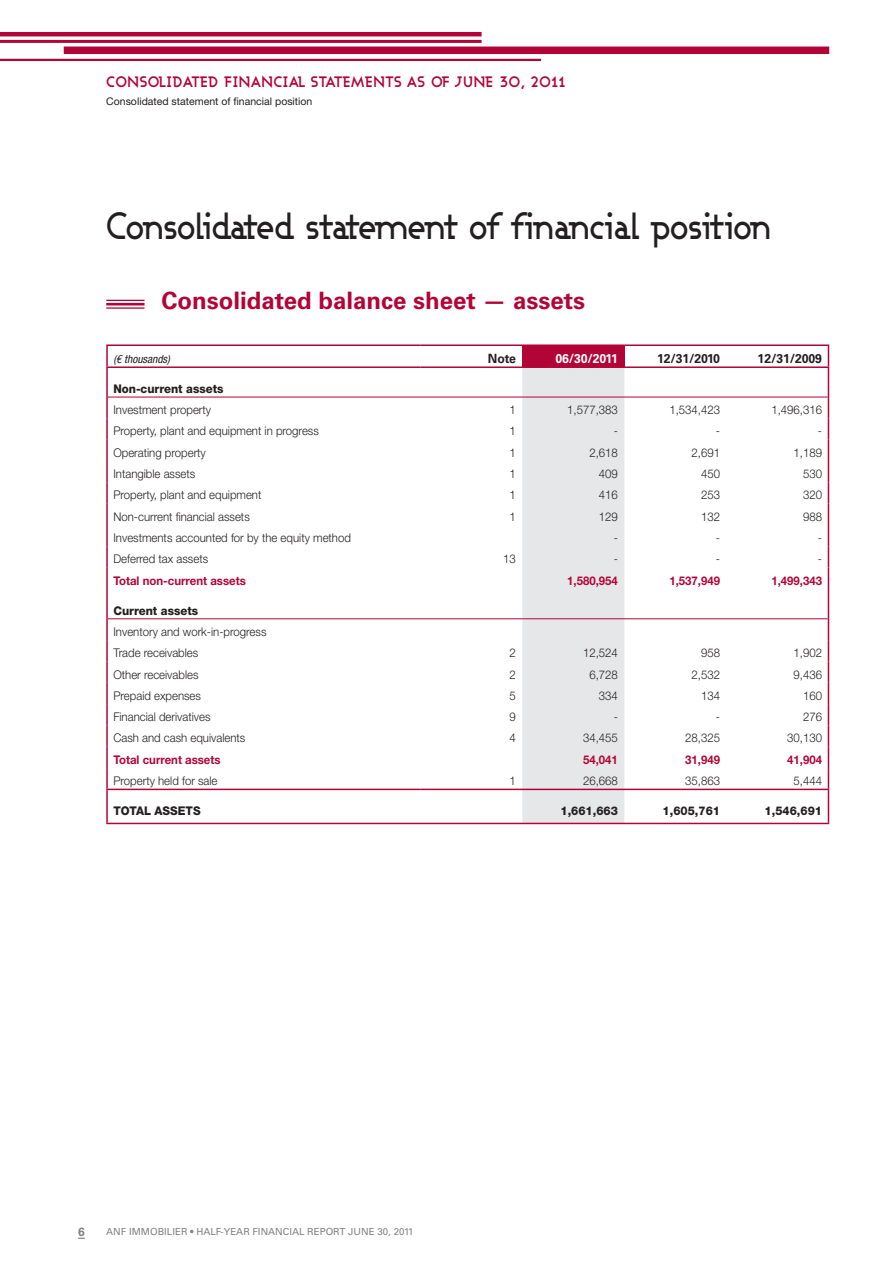
<style>
.page{position:relative;width:893px;height:1263px;background:#fff}
.page>*{position:absolute;margin:0;border:0;box-sizing:border-box;transform-origin:0 0}
.t1{font:500 37.5px "Ashby";letter-spacing:-.07em;color:#231f20;scale:.91 1}
.t2{font:700 24px "Univers LT Std";color:#b30437}
.t3{font:700 15px "Ashby";color:#b30437;scale:.95 1}
.t4{font:700 12.75px "Univers LT Std";letter-spacing:-.01em;color:#231f20;scale:.96 1}
.t5{font:700 12.75px "Univers LT Std";letter-spacing:-.01em;color:#fff;scale:.96 1}
.t6{font:300 12px/21.3px "Helvetica Neue LT Std";color:#231f20;scale:.95 1}
.t7{font:700 12px "Helvetica Neue LT Std";color:#b30437;scale:.95 1}
.t8{font:800 12px "Helvetica Neue LT Std";color:#231f20;scale:.95 1}
.t9{font:700 12px "Univers LT Std";color:#808285}
.t10{font:italic condensed 11.25px "Helvetica Neue LT Std";color:#231f20}
.t11{font:10.5px "Helvetica Neue LT Std";color:#231f20}
.t12{font:9.75px "Univers LT Std";color:#808285}
</style>
<div class="page">
<hr style="left:0;top:32px;width:481px;height:4px;background:#b30437">
<hr style="left:0;top:40px;width:481px;height:3px;background:#b30437">
<div style="left:64px;top:47px;width:765px;height:7px;background:#b30437"></div>
<hr style="left:0;top:59px;width:541px;height:2px;background:#b30437">
<hr style="left:106px;top:300px;width:39px;height:1px;background:#b30437">
<hr style="left:106px;top:303px;width:39px;height:3px;background:#b30437">
<hr style="left:106px;top:307px;width:39px;height:2px;background:#b30437">
<div style="left:522px;top:345px;width:102px;height:22px;background:#b30437"></div>
<div style="left:522px;top:368px;width:102px;height:455px;background:#e6e7e9"></div>
<hr style="left:106px;top:344px;width:314px;height:2px;background:#b30437">
<hr style="left:106px;top:346px;width:2px;height:20px;background:#b30437">
<hr style="left:420px;top:344px;width:409px;height:2px;background:#b30437">
<hr style="left:106px;top:366px;width:314px;height:2px;background:#b30437">
<hr style="left:106px;top:368px;width:2px;height:29px;background:#b30437">
<hr style="left:420px;top:366px;width:409px;height:2px;background:#b30437">
<hr style="left:106px;top:397px;width:2px;height:21px;background:#b30437">
<hr style="left:106px;top:418px;width:2px;height:22px;background:#b30437">
<hr style="left:106px;top:440px;width:2px;height:21px;background:#b30437">
<hr style="left:106px;top:461px;width:2px;height:21px;background:#b30437">
<hr style="left:106px;top:482px;width:2px;height:22px;background:#b30437">
<hr style="left:106px;top:504px;width:2px;height:21px;background:#b30437">
<hr style="left:106px;top:525px;width:2px;height:21px;background:#b30437">
<hr style="left:106px;top:546px;width:2px;height:22px;background:#b30437">
<hr style="left:106px;top:568px;width:2px;height:21px;background:#b30437">
<svg style="left:828px;top:346px;width:1px;height:243px"></svg>
<hr style="left:106px;top:589px;width:2px;height:30px;background:#b30437">
<hr style="left:828px;top:589px;width:1px;height:30px;background:#b30437">
<hr style="left:106px;top:619px;width:2px;height:21px;background:#b30437">
<hr style="left:106px;top:640px;width:2px;height:21px;background:#b30437">
<hr style="left:106px;top:661px;width:2px;height:22px;background:#b30437">
<hr style="left:106px;top:683px;width:2px;height:21px;background:#b30437">
<hr style="left:106px;top:704px;width:2px;height:21px;background:#b30437">
<hr style="left:106px;top:725px;width:2px;height:22px;background:#b30437">
<hr style="left:106px;top:747px;width:2px;height:21px;background:#b30437">
<hr style="left:106px;top:768px;width:2px;height:21px;background:#b30437">
<svg style="left:828px;top:619px;width:1px;height:170px"></svg>
<hr style="left:106px;top:789px;width:314px;height:1px;background:#b30437">
<hr style="left:106px;top:790px;width:2px;height:33px;background:#b30437">
<hr style="left:420px;top:789px;width:409px;height:1px;background:#b30437">
<hr style="left:828px;top:790px;width:1px;height:33px;background:#b30437">
<hr style="left:106px;top:823px;width:723px;height:1px;background:#b30437">
<hr style="left:108px;top:397px;width:720px;height:1px;background:#b30437">
<hr style="left:108px;top:618px;width:720px;height:1px;background:#b30437">
<p class="t3" style="left:106px;top:72px;width:485px">CONSOLIDATED FINANCIAL STATEMENTS AS OF JUNE 30, 2011</p>
<p class="t11" style="left:106px;top:97px;width:208px">Consolidated statement of financial position</p>
<h1 class="t1" style="left:106px;top:202px;width:733px">Consolidated statement of financial position</h1>
<h2 class="t2" style="left:162px;top:291px;width:425px">Consolidated balance sheet — assets</h2>
<p class="t10" style="left:113px;top:355px;width:58px">(€ thousands)</p>
<p class="t4" style="left:488px;top:353px;width:31px">Note</p>
<p class="t5" style="left:555px;top:353px;width:66px">06/30/2011</p>
<p class="t4" style="left:657px;top:353px;width:67px">12/31/2010</p>
<p class="t4" style="left:758px;top:353px;width:69px">12/31/2009</p>
<p class="t8" style="left:113px;top:384px;width:117px">Non-current assets</p>
<p class="t6" style="left:113px;top:400px;width:104px">Investment property</p>
<p class="t6" style="left:509px;top:400px;width:8px">1</p>
<p class="t6" style="left:567px;top:400px;width:55px">1,577,383</p>
<p class="t6" style="left:669px;top:400px;width:55px">1,534,423</p>
<p class="t6" style="left:771px;top:400px;width:55px">1,496,316</p>
<p class="t6" style="left:113px;top:422px;width:218px">Property, plant and equipment in progress</p>
<p class="t6" style="left:509px;top:422px;width:8px">1</p>
<p class="t6" style="left:614px;top:422px;width:6px">-</p>
<p class="t6" style="left:716px;top:422px;width:6px">-</p>
<p class="t6" style="left:818px;top:422px;width:6px">-</p>
<p class="t6" style="left:113px;top:443px;width:99px">Operating property</p>
<p class="t6" style="left:509px;top:443px;width:8px">1</p>
<p class="t6" style="left:589px;top:443px;width:32px">2,618</p>
<p class="t6" style="left:691px;top:443px;width:32px">2,691</p>
<p class="t6" style="left:793px;top:443px;width:32px">1,189</p>
<p class="t6" style="left:113px;top:464px;width:88px">Intangible assets</p>
<p class="t6" style="left:509px;top:464px;width:8px">1</p>
<p class="t6" style="left:599px;top:464px;width:22px">409</p>
<p class="t6" style="left:701px;top:464px;width:22px">450</p>
<p class="t6" style="left:803px;top:464px;width:22px">530</p>
<p class="t6" style="left:113px;top:486px;width:157px">Property, plant and equipment</p>
<p class="t6" style="left:509px;top:486px;width:8px">1</p>
<p class="t6" style="left:599px;top:486px;width:22px">416</p>
<p class="t6" style="left:701px;top:486px;width:22px">253</p>
<p class="t6" style="left:803px;top:486px;width:22px">320</p>
<p class="t6" style="left:113px;top:507px;width:145px">Non-current financial assets</p>
<p class="t6" style="left:509px;top:507px;width:8px">1</p>
<p class="t6" style="left:599px;top:507px;width:22px">129</p>
<p class="t6" style="left:701px;top:507px;width:22px">132</p>
<p class="t6" style="left:803px;top:507px;width:22px">988</p>
<p class="t6" style="left:113px;top:528px;width:252px">Investments accounted for by the equity method</p>
<p class="t6" style="left:614px;top:528px;width:6px">-</p>
<p class="t6" style="left:716px;top:528px;width:6px">-</p>
<p class="t6" style="left:818px;top:528px;width:6px">-</p>
<p class="t6" style="left:113px;top:550px;width:101px">Deferred tax assets</p>
<p class="t6" style="left:503px;top:550px;width:15px">13</p>
<p class="t6" style="left:614px;top:550px;width:6px">-</p>
<p class="t6" style="left:716px;top:550px;width:6px">-</p>
<p class="t6" style="left:818px;top:550px;width:6px">-</p>
<p class="t7" style="left:113px;top:576px;width:141px">Total non-current assets</p>
<p class="t7" style="left:567px;top:576px;width:55px">1,580,954</p>
<p class="t7" style="left:669px;top:576px;width:55px">1,537,949</p>
<p class="t7" style="left:771px;top:576px;width:55px">1,499,343</p>
<p class="t8" style="left:113px;top:606px;width:91px">Current assets</p>
<p class="t6" style="left:113px;top:622px;width:163px">Inventory and work-in-progress<br>Trade receivables</p>
<p class="t6" style="left:509px;top:643px;width:8px">2</p>
<p class="t6" style="left:583px;top:643px;width:38px">12,524</p>
<p class="t6" style="left:701px;top:643px;width:22px">958</p>
<p class="t6" style="left:793px;top:643px;width:32px">1,902</p>
<p class="t6" style="left:113px;top:665px;width:91px">Other receivables</p>
<p class="t6" style="left:509px;top:665px;width:8px">2</p>
<p class="t6" style="left:589px;top:665px;width:32px">6,728</p>
<p class="t6" style="left:691px;top:665px;width:32px">2,532</p>
<p class="t6" style="left:793px;top:665px;width:32px">9,436</p>
<p class="t6" style="left:113px;top:686px;width:94px">Prepaid expenses</p>
<p class="t6" style="left:509px;top:686px;width:8px">5</p>
<p class="t6" style="left:599px;top:686px;width:22px">334</p>
<p class="t6" style="left:701px;top:686px;width:22px">134</p>
<p class="t6" style="left:803px;top:686px;width:22px">160</p>
<p class="t6" style="left:113px;top:707px;width:104px">Financial derivatives</p>
<p class="t6" style="left:509px;top:707px;width:8px">9</p>
<p class="t6" style="left:614px;top:707px;width:6px">-</p>
<p class="t6" style="left:716px;top:707px;width:6px">-</p>
<p class="t6" style="left:803px;top:707px;width:22px">276</p>
<p class="t6" style="left:113px;top:729px;width:140px">Cash and cash equivalents</p>
<p class="t6" style="left:509px;top:729px;width:8px">4</p>
<p class="t6" style="left:583px;top:729px;width:38px">34,455</p>
<p class="t6" style="left:685px;top:729px;width:38px">28,325</p>
<p class="t6" style="left:787px;top:729px;width:38px">30,130</p>
<p class="t7" style="left:113px;top:755px;width:114px">Total current assets</p>
<p class="t7" style="left:583px;top:755px;width:38px">54,041</p>
<p class="t7" style="left:685px;top:755px;width:38px">31,949</p>
<p class="t7" style="left:787px;top:755px;width:38px">41,904</p>
<p class="t6" style="left:113px;top:771px;width:111px">Property held for sale</p>
<p class="t6" style="left:509px;top:771px;width:8px">1</p>
<p class="t6" style="left:583px;top:771px;width:38px">26,668</p>
<p class="t6" style="left:685px;top:771px;width:38px">35,863</p>
<p class="t6" style="left:793px;top:771px;width:32px">5,444</p>
<p class="t8" style="left:113px;top:806px;width:93px">TOTAL ASSETS</p>
<p class="t8" style="left:560px;top:806px;width:62px">1,661,663</p>
<p class="t8" style="left:662px;top:806px;width:62px">1,605,761</p>
<p class="t8" style="left:764px;top:806px;width:62px">1,546,691</p>
<p class="t9" style="left:78px;top:1227px;width:8px">6</p>
<p class="t12" style="left:106px;top:1228px;width:309px">ANF IMMOBILIER • HALF-YEAR FINANCIAL REPORT JUNE 30, 2011</p>
</div>
